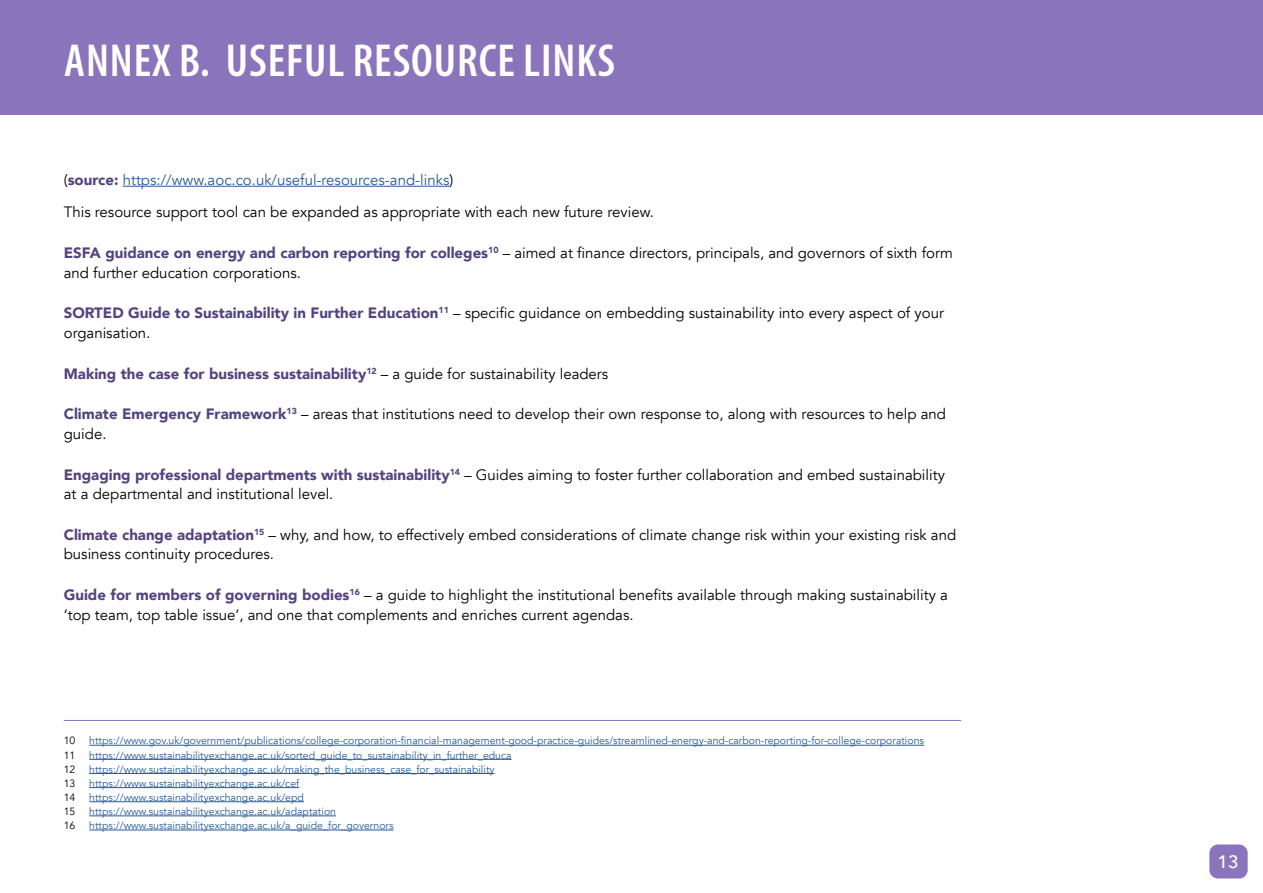
<style>
.page{position:relative;width:1263px;height:893px;background:#fff}
.page>*{position:absolute;margin:0;border:0;box-sizing:border-box;transform-origin:0 0}
.t1{font:600 condensed 46.5px "Myriad Pro";letter-spacing:.02em;color:#fff}
.t2{font:500 18px "Avenir Next";color:#fff}
.t3{font:15px/19.5px "Avenir";color:#000}
.t4{font:900 15px "Avenir";color:#53437f}
.t5{font:10.5px "Avenir";color:#275b9b}
.t6{font:10.5px "Avenir";color:#000}
.s1{font-weight:900;color:#53437f}
.s2{color:#275b9b}
.s3{font-weight:400;color:#000}
</style>
<div class="page">
<div style="left:1209px;top:844px;width:39px;height:34px;background:#8a75bd;border-radius:9px"></div>
<div style="left:0;top:0;width:1263px;height:115px;background:#8a75bd"></div>
<hr style="left:123px;top:186px;width:326px;height:1px;background:#275b9b">
<hr style="left:64px;top:720px;width:897px;height:1px;background:#8a75bd">
<hr style="left:89px;top:745px;width:835px;height:1px;background:#275b9b">
<hr style="left:89px;top:759px;width:423px;height:1px;background:#275b9b">
<hr style="left:89px;top:773px;width:405px;height:1px;background:#275b9b">
<hr style="left:89px;top:787px;width:210px;height:1px;background:#275b9b">
<hr style="left:89px;top:801px;width:215px;height:1px;background:#275b9b">
<hr style="left:89px;top:816px;width:247px;height:1px;background:#275b9b">
<hr style="left:89px;top:830px;width:305px;height:1px;background:#275b9b">
<h1 class="t1" style="left:64px;top:32px;width:552px">ANNEX B. USEFUL RESOURCE LINKS</h1>
<p class="t3" style="left:64px;top:164px;width:592px;line-height:32.2px">(<span class="s1">source:</span> <span class="s2">https://www.aoc.co.uk/useful-resources-and-links</span>)<br>This resource support tool can be expanded as appropriate with each new future review.</p>
<p class="t3" style="left:64px;top:243px;width:891px"><span class="s1">ESFA guidance on energy and carbon reporting for colleges</span><sup>10</sup> – aimed at finance directors, principals, and governors of sixth form and further education corporations.</p>
<p class="t3" style="left:64px;top:304px;width:882px"><span class="s1">SORTED Guide to Sustainability in Further Education</span><sup>11</sup> – specific guidance on embedding sustainability into every aspect of your organisation.</p>
<p class="t4" style="left:64px;top:361px;width:546px">Making the case for business sustainability<sup>12</sup> <span class="s3">– a guide for sustainability leaders</span></p>
<p class="t3" style="left:64px;top:405px;width:884px"><span class="s1">Climate Emergency Framework</span><sup>13</sup> – areas that institutions need to develop their own response to, along with resources to help and guide.</p>
<p class="t3" style="left:64px;top:465px;width:883px"><span class="s1">Engaging professional departments with sustainability</span><sup>14</sup> – Guides aiming to foster further collaboration and embed sustainability at a departmental and institutional level.</p>
<p class="t3" style="left:64px;top:525px;width:894px"><span class="s1">Climate change adaptation</span><sup>15</sup> – why, and how, to effectively embed considerations of climate change risk within your existing risk and business continuity procedures.</p>
<p class="t3" style="left:64px;top:586px;width:886px"><span class="s1">Guide for members of governing bodies</span><sup>16</sup> – a guide to highlight the institutional benefits available through making sustainability a ‘top team, top table issue’, and one that complements and enriches current agendas.</p>
<p class="t6" style="left:64px;top:735px;width:13px">10</p>
<p class="t5" style="left:89px;top:735px;width:836px">https://www.gov.uk/government/publications/college-corporation-financial-management-good-practice-guides/streamlined-energy-and-carbon-reporting-for-college-corporations</p>
<p class="t6" style="left:64px;top:749px;width:13px">11</p>
<p class="t5" style="left:89px;top:749px;width:424px">https://www.sustainabilityexchange.ac.uk/sorted_guide_to_sustainability_in_further_educa</p>
<p class="t6" style="left:64px;top:763px;width:13px">12</p>
<p class="t5" style="left:89px;top:763px;width:407px">https://www.sustainabilityexchange.ac.uk/making_the_business_case_for_sustainability</p>
<p class="t6" style="left:64px;top:777px;width:13px">13</p>
<p class="t5" style="left:89px;top:777px;width:211px">https://www.sustainabilityexchange.ac.uk/cef</p>
<p class="t6" style="left:64px;top:791px;width:13px">14</p>
<p class="t5" style="left:89px;top:791px;width:216px">https://www.sustainabilityexchange.ac.uk/epd</p>
<p class="t6" style="left:64px;top:805px;width:13px">15</p>
<p class="t5" style="left:89px;top:805px;width:248px">https://www.sustainabilityexchange.ac.uk/adaptation</p>
<p class="t6" style="left:64px;top:819px;width:13px">16</p>
<p class="t5" style="left:89px;top:819px;width:306px">https://www.sustainabilityexchange.ac.uk/a_guide_for_governors</p>
<p class="t2" style="left:1217px;top:846px;width:23px">13</p>
</div>
